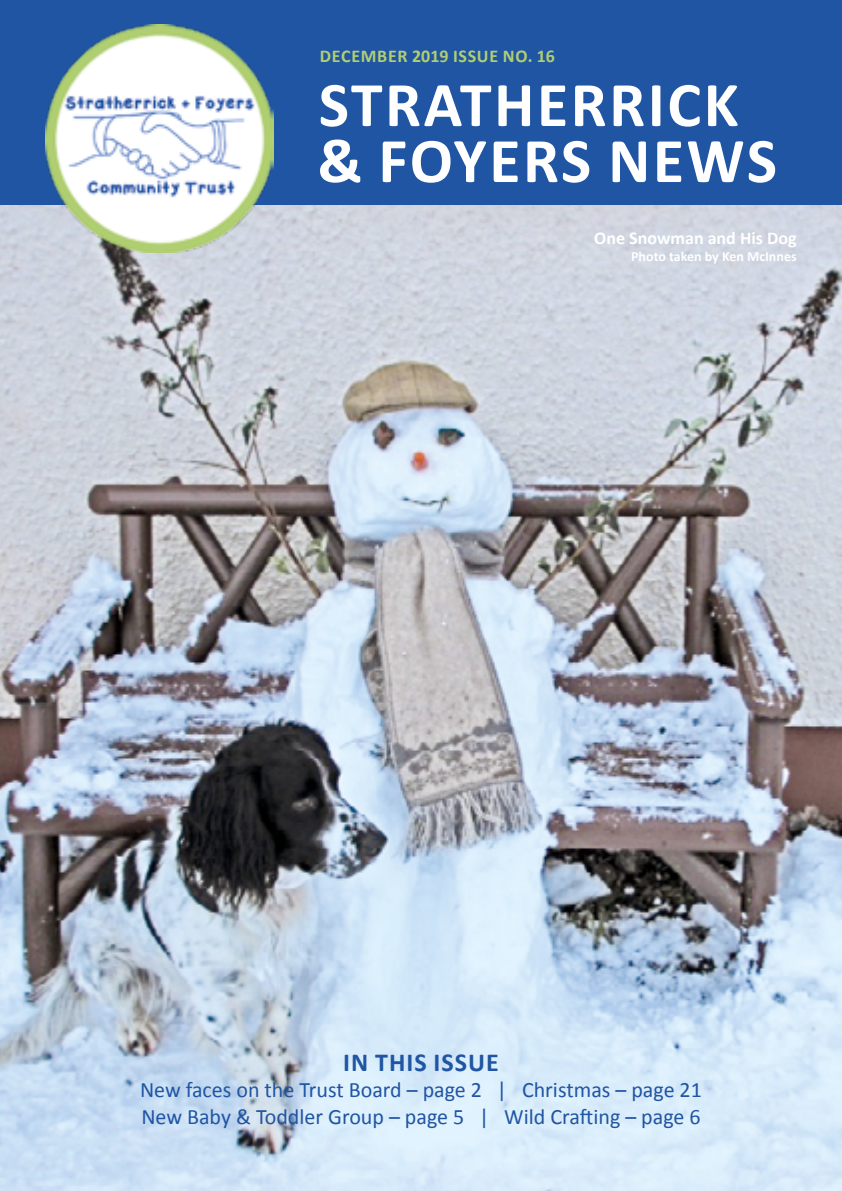
<style>
.page{position:relative;width:842px;height:1191px;background:#fff}
.page>*{position:absolute;margin:0;border:0;box-sizing:border-box;transform-origin:0 0}
.t1{font:700 64px/56px "Calibri";letter-spacing:.04em;color:#fff}
.t2{font:700 26px "Calibri";letter-spacing:.04em;color:#2055a3}
.t3{font:22px/26.4px "Calibri";color:#2055a3}
.t4{font:700 18px "Calibri";letter-spacing:.04em;color:#b0cf72}
.t5{font:700 18px "Calibri";color:#fff}
.t6{font:700 14px "Calibri";color:#fff}
</style>
<div class="page">
<img style="left:0;top:204px;width:842px;height:987px">
<div style="left:0;top:0;width:842px;height:204px;background:#2055a3"></div>
<img style="left:45px;top:25px;width:228px;height:227px">
<p class="t4" style="left:320px;top:44px;width:237px">DECEMBER 2019 ISSUE NO. 16</p>
<h1 class="t1" style="left:317px;top:77px;width:461px">STRATHERRICK &amp; FOYERS NEWS</h1>
<p class="t5" style="left:594px;top:227px;width:204px">One Snowman and His Dog</p>
<p class="t6" style="left:631px;top:247px;width:167px">Photo taken by Ken McInnes</p>
<p class="t2" style="left:343px;top:1045px;width:157px">IN THIS ISSUE</p>
<p class="t3" style="left:140px;top:1077px;width:563px">New faces on the Trust Board – page 2 | Christmas – page 21<br>New Baby &amp; Toddler Group – page 5 | Wild Crafting – page 6</p>
</div>
